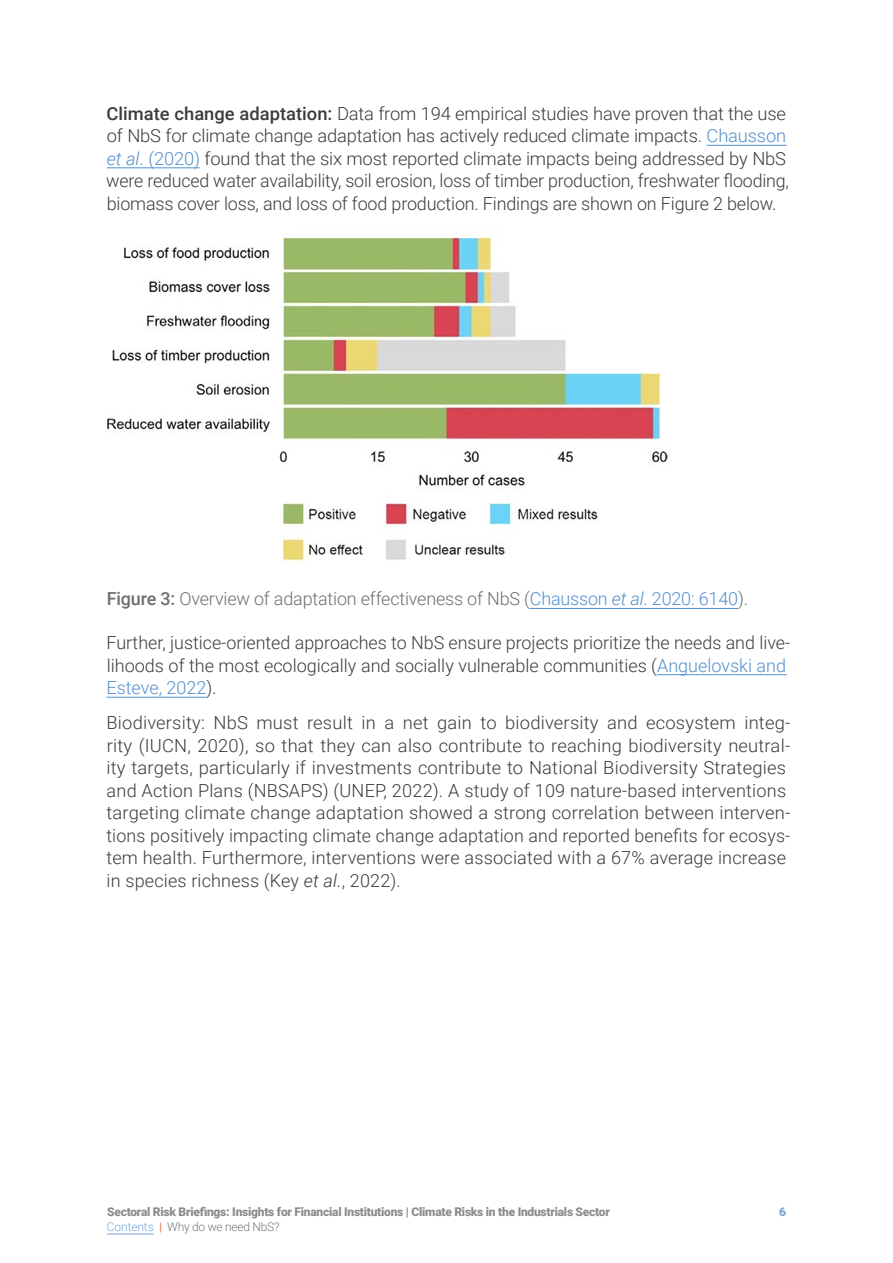
<style>
.page{position:relative;width:893px;height:1263px;background:#fff}
.page>*{position:absolute;margin:0;border:0;box-sizing:border-box;transform-origin:0 0}
.t1{font:300 18px/22.5px "Roboto";color:#3c3c3b}
.t2{font:300 18px "Roboto";letter-spacing:-.01em;color:#706f6f}
.t3{font:900 12px "Roboto";letter-spacing:-.02em;color:#706f6f}
.t4{font:300 12px "Roboto";letter-spacing:-.02em;color:#575756}
.t5{font:900 12px "Roboto";color:#5390cd}
.s1{font-weight:500}
.s2{color:#5390cd}
.s3{font-style:italic;color:#5390cd}
.s4{font-style:italic}
.s5{font-weight:700;color:#de6941}
</style>
<div class="page">
<hr style="left:107px;top:1234px;width:47px;height:1px;background:#5390cd">
<hr style="left:707px;top:145px;width:80px;height:1px;background:#5390cd">
<hr style="left:107px;top:167px;width:93px;height:1px;background:#5390cd">
<hr style="left:530px;top:608px;width:208px;height:1px;background:#5390cd">
<hr style="left:657px;top:674px;width:130px;height:1px;background:#5390cd">
<hr style="left:106px;top:697px;width:100px;height:1px;background:#5390cd">
<img style="left:107px;top:236px;width:562px;height:325px">
<p class="t1" style="left:106px;top:101px;width:684px"><span class="s1">Climate change adaptation:</span> Data from 194 empirical studies have proven that the use of NbS for climate change adaptation has actively reduced climate impacts. <span class="s2">Chausson </span><span class="s3">et al</span><span class="s2">. (2020)</span> found that the six most reported climate impacts being addressed by NbS were reduced water availability, soil erosion, loss of timber production, freshwater flooding, biomass cover loss, and loss of food production. Findings are shown on Figure 2 below.</p>
<p class="t2" style="left:107px;top:586px;width:643px"><span class="s1">Figure 3:</span> Overview of adaptation effectiveness of NbS (<span class="s2">Chausson</span> <span class="s3">et al</span><span class="s2">. 2020: 6140</span>).</p>
<p class="t1" style="left:106px;top:631px;width:685px">Further, justice-oriented approaches to NbS ensure projects prioritize the needs and live&shy;lihoods of the most ecologically and socially vulnerable communities (<span class="s2">Anguelovski and<br>Esteve, 2022</span>).</p>
<p class="t1" style="left:106px;top:711px;width:685px">Biodiversity: NbS must result in a net gain to biodiversity and ecosystem integ&shy;rity (IUCN, 2020), so that they can also contribute to reaching biodiversity neutral&shy;ity targets, particularly if investments contribute to National Biodiversity Strategies and Action Plans (NBSAPS) (UNEP, 2022). A study of 109 nature-based interventions targeting climate change adaptation showed a strong correlation between interven&shy;tions positively impacting climate change adaptation and reported benefits for ecosys&shy;tem health. Furthermore, interventions were associated with a 67% average increase in species richness (Key <span class="s4">et al.</span>, 2022).</p>
<p class="t3" style="left:107px;top:1203px;width:504px">Sectoral Risk Briefings: Insights for Financial Institutions | Climate Risks in the Industrials Sector</p>
<p class="t5" style="left:779px;top:1203px;width:8px">6</p>
<p class="t4" style="left:107px;top:1218px;width:174px"><span class="s2">Contents</span> <span class="s5">|</span> Why do we need NbS?</p>
</div>
